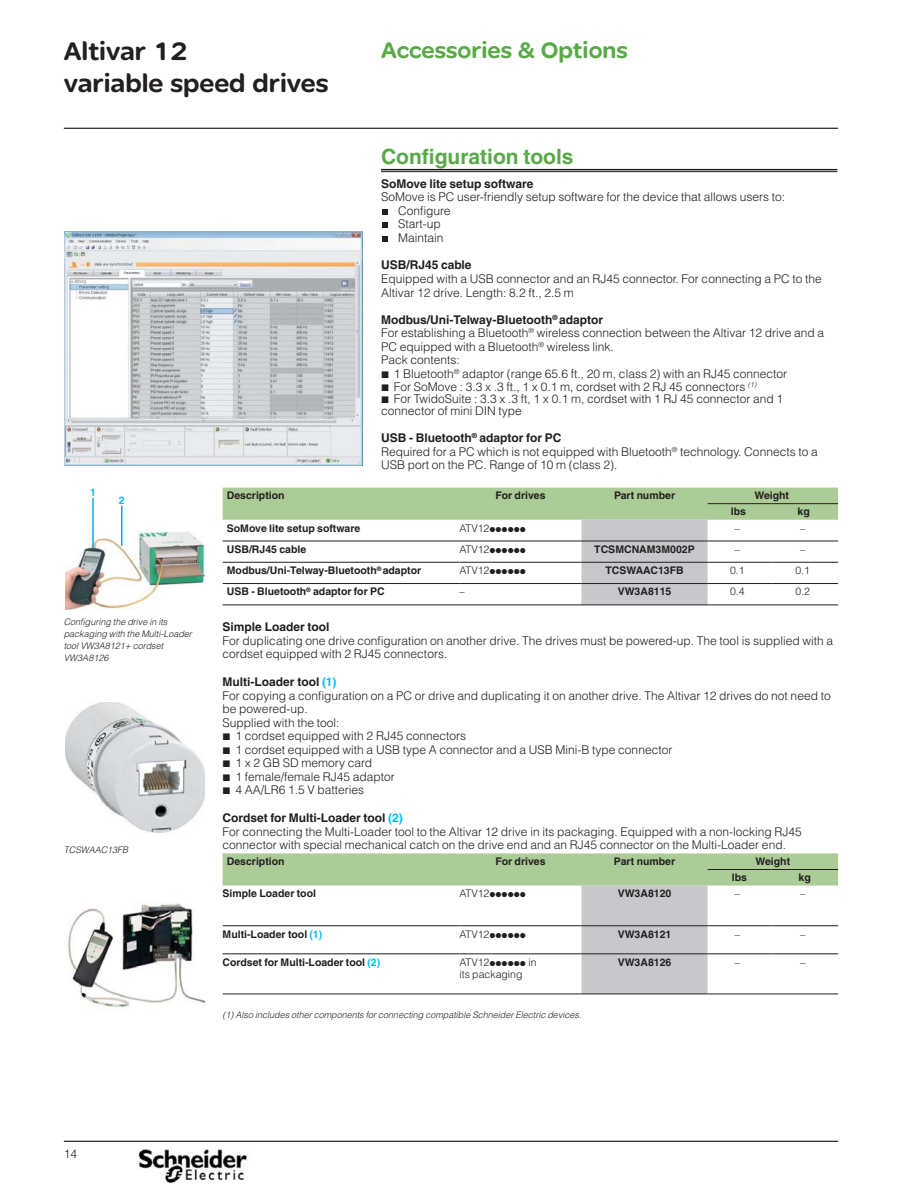
<style>
.page{position:relative;width:919px;height:1187px;background:#fff}
.page>*{position:absolute;margin:0;border:0;box-sizing:border-box;transform-origin:0 0}
.t1{font:700 27px/32.4px "SE Optimist";color:#231f20}
.t2{font:700 24px "SE Optimist";color:#58aa47}
.t3{font:700 21px "Helvetica";color:#58aa47}
.t4{font:300 12px/13.5px "Helvetica";color:#231f20}
.t5{font:700 12px "Helvetica";color:#231f20}
.t6{font:700 10.5px "Helvetica";color:#231f20}
.t7{font:10.5px "Graph Schneider";color:#231f20}
.t8{font:300 10.5px/12px "Helvetica";color:#231f20}
.t9{font:700 10.5px "Helvetica";color:#00bdf2}
.t10{font:italic 300 9px/12px "Helvetica";color:#231f20}
.s1{font-weight:700}
.s2{font-family:"Graph Schneider";font-weight:400}
.s3{font-family:"Helvetica";font-weight:300}
.s4{font-weight:700;color:#00bdf2}
.s5{color:#00bdf2}
</style>
<div class="page">
<hr style="left:64px;top:128px;width:774px;height:1px;background:#231f20">
<hr style="left:64px;top:1140px;width:774px;height:1px;background:#231f20">
<img style="left:138px;top:1149px;width:109px;height:33px">
<svg style="left:222px;top:487px;width:616px;height:398px"></svg>
<svg style="left:581px;top:519px;width:126px;height:474px"></svg>
<hr style="left:222px;top:540px;width:237px;height:1px;background:#231f20">
<hr style="left:459px;top:540px;width:122px;height:1px;background:#231f20">
<hr style="left:581px;top:540px;width:126px;height:1px;background:#231f20">
<hr style="left:707px;top:540px;width:64px;height:1px;background:#231f20">
<hr style="left:771px;top:540px;width:67px;height:1px;background:#231f20">
<hr style="left:222px;top:562px;width:237px;height:1px;background:#231f20">
<hr style="left:459px;top:562px;width:122px;height:1px;background:#231f20">
<hr style="left:581px;top:562px;width:126px;height:1px;background:#231f20">
<hr style="left:707px;top:562px;width:64px;height:1px;background:#231f20">
<hr style="left:771px;top:562px;width:67px;height:1px;background:#231f20">
<hr style="left:222px;top:583px;width:237px;height:1px;background:#231f20">
<hr style="left:459px;top:583px;width:122px;height:1px;background:#231f20">
<hr style="left:581px;top:583px;width:126px;height:1px;background:#231f20">
<hr style="left:707px;top:583px;width:64px;height:1px;background:#231f20">
<hr style="left:771px;top:583px;width:67px;height:1px;background:#231f20">
<hr style="left:222px;top:604px;width:237px;height:1px;background:#231f20">
<hr style="left:459px;top:604px;width:122px;height:1px;background:#231f20">
<hr style="left:581px;top:604px;width:126px;height:1px;background:#231f20">
<hr style="left:707px;top:604px;width:64px;height:1px;background:#231f20">
<hr style="left:771px;top:604px;width:67px;height:1px;background:#231f20">
<hr style="left:222px;top:925px;width:237px;height:1px;background:#231f20">
<hr style="left:459px;top:925px;width:122px;height:1px;background:#231f20">
<hr style="left:581px;top:925px;width:126px;height:1px;background:#231f20">
<hr style="left:707px;top:925px;width:64px;height:1px;background:#231f20">
<hr style="left:771px;top:925px;width:67px;height:1px;background:#231f20">
<hr style="left:222px;top:953px;width:237px;height:1px;background:#231f20">
<hr style="left:459px;top:953px;width:122px;height:1px;background:#231f20">
<hr style="left:581px;top:953px;width:126px;height:1px;background:#231f20">
<hr style="left:707px;top:953px;width:64px;height:1px;background:#231f20">
<hr style="left:771px;top:953px;width:67px;height:1px;background:#231f20">
<hr style="left:222px;top:993px;width:237px;height:1px;background:#231f20">
<hr style="left:459px;top:993px;width:122px;height:1px;background:#231f20">
<hr style="left:581px;top:993px;width:126px;height:1px;background:#231f20">
<hr style="left:707px;top:993px;width:64px;height:1px;background:#231f20">
<hr style="left:771px;top:993px;width:67px;height:1px;background:#231f20">
<hr style="left:707px;top:503px;width:64px;height:1px;background:#231f20">
<hr style="left:771px;top:503px;width:67px;height:1px;background:#231f20">
<hr style="left:707px;top:869px;width:64px;height:1px;background:#231f20">
<hr style="left:771px;top:869px;width:67px;height:1px;background:#231f20">
<img style="left:65px;top:702px;width:139px;height:130px">
<img style="left:66px;top:531px;width:139px;height:78px">
<hr style="left:92px;top:498px;width:2px;height:50px;background:#00aeef">
<hr style="left:121px;top:505px;width:1px;height:41px;background:#00aeef">
<hr style="left:381px;top:169px;width:456px;height:1px;background:#231f20">
<hr style="left:381px;top:171px;width:456px;height:1px;background:#231f20">
<svg style="left:382px;top:209px;width:5px;height:5px"></svg>
<svg style="left:382px;top:222px;width:5px;height:6px"></svg>
<svg style="left:382px;top:236px;width:5px;height:5px"></svg>
<img style="left:68px;top:903px;width:136px;height:105px">
<img style="left:64px;top:231px;width:298px;height:234px">
<h1 class="t1" style="left:64px;top:37px;width:266px">Altivar 12<br>variable speed drives</h1>
<h2 class="t2" style="left:381px;top:41px;width:248px">Accessories &amp; Options</h2>
<p class="t9" style="left:90px;top:488px;width:7px">1</p>
<p class="t9" style="left:119px;top:496px;width:7px">2</p>
<p class="t10" style="left:64px;top:616px;width:130px">Configuring the drive in its packaging with the Multi-Loader tool VW3A8121+ cordset<br>VW3A8126</p>
<p class="t10" style="left:64px;top:844px;width:66px">TCSWAAC13FB</p>
<h3 class="t3" style="left:381px;top:149px;width:194px">Configuration tools</h3>
<p class="t5" style="left:381px;top:179px;width:154px">SoMove lite setup software</p>
<p class="t4" style="left:398px;top:191px;width:389px;text-indent:-17px">SoMove is PC user-friendly setup software for the device that allows users to:<br>Configure<br>Start-up<br>Maintain</p>
<p class="t5" style="left:381px;top:261px;width:92px">USB/RJ45 cable</p>
<p class="t4" style="left:381px;top:273px;width:442px">Equipped with a USB connector and an RJ45 connector. For connecting a PC to the<br>Altivar 12 drive. Length: 8.2 ft., 2.5 m</p>
<p class="t4" style="left:381px;top:314px;width:444px"><span class="s1">Modbus/Uni-Telway-Bluetooth</span><sup>®</sup> <span class="s1">adaptor<br></span>For establishing a Bluetooth<sup>®</sup> wireless connection between the Altivar 12 drive and a PC equipped with a Bluetooth<sup>®</sup> wireless link.<br>Pack contents:<br><span class="s2">b</span> 1 Bluetooth<sup>®</sup> adaptor (range 65.6 ft., 20 m, class 2) with an RJ45 connector<br><span class="s2">b</span> For SoMove : 3.3 x .3 ft., 1 x 0.1 m, cordset with 2 RJ 45 connectors <sup>(1)</sup></p>
<p class="t4" style="left:381px;top:394px;width:403px;line-height:12px"><span class="s2">b</span> For TwidoSuite : 3.3 x .3 ft, 1 x 0.1 m, cordset with 1 RJ 45 connector and 1 connector of mini DIN type</p>
<p class="t4" style="left:381px;top:432px;width:438px"><span class="s1">USB - Bluetooth</span><sup>®</sup> <span class="s1">adaptor for PC<br></span>Required for a PC which is not equipped with Bluetooth<sup>®</sup> technology. Connects to a<br>USB port on the PC. Range of 10 m (class 2).</p>
<p class="t6" style="left:227px;top:492px;width:59px">Description</p>
<p class="t6" style="left:495px;top:492px;width:52px">For drives</p>
<p class="t6" style="left:614px;top:492px;width:63px">Part number</p>
<p class="t6" style="left:754px;top:492px;width:36px">Weight</p>
<p class="t6" style="left:730px;top:508px;width:17px">lbs</p>
<p class="t6" style="left:797px;top:508px;width:14px">kg</p>
<p class="t6" style="left:227px;top:524px;width:135px">SoMove lite setup software</p>
<p class="t7" style="left:459px;top:521px;width:68px"><span class="s3">ATV12</span>pppppp</p>
<p class="t6" style="left:227px;top:545px;width:81px">USB/RJ45 cable</p>
<p class="t7" style="left:459px;top:543px;width:68px"><span class="s3">ATV12</span>pppppp</p>
<p class="t6" style="left:594px;top:545px;width:102px">TCSMCNAM3M002P</p>
<p class="t8" style="left:734px;top:544px;width:7px">–</p>
<p class="t8" style="left:800px;top:544px;width:7px">–</p>
<p class="t6" style="left:227px;top:566px;width:196px">Modbus/Uni-Telway-Bluetooth<sup>®</sup> adaptor</p>
<p class="t7" style="left:459px;top:564px;width:68px"><span class="s3">ATV12</span>pppppp</p>
<p class="t6" style="left:605px;top:566px;width:80px">TCSWAAC13FB</p>
<p class="t8" style="left:730px;top:565px;width:16px">0.1</p>
<p class="t8" style="left:795px;top:565px;width:16px">0.1</p>
<p class="t6" style="left:227px;top:587px;width:159px">USB - Bluetooth<sup>®</sup> adaptor for PC</p>
<p class="t8" style="left:459px;top:586px;width:7px">–</p>
<p class="t6" style="left:617px;top:587px;width:55px">VW3A8115</p>
<p class="t8" style="left:730px;top:586px;width:16px">0.4</p>
<p class="t8" style="left:795px;top:586px;width:16px">0.2</p>
<p class="t5" style="left:222px;top:622px;width:108px">Simple Loader tool</p>
<p class="t4" style="left:222px;top:635px;width:612px">For duplicating one drive configuration on another drive. The drives must be powered-up. The tool is supplied with a cordset equipped with 2 RJ45 connectors.</p>
<p class="t4" style="left:222px;top:676px;width:609px"><span class="s1">Multi-Loader tool</span> <span class="s4">(1)<br></span>For copying a configuration on a PC or drive and duplicating it on another drive. The Altivar 12 drives do not need to be powered-up.<br>Supplied with the tool:<br><span class="s2">b</span> 1 cordset equipped with 2 RJ45 connectors<br><span class="s2">b</span> 1 cordset equipped with a USB type A connector and a USB Mini-B type connector<br><span class="s2">b</span> 1 x 2 GB SD memory card<br><span class="s2">b</span> 1 female/female RJ45 adaptor<br><span class="s2">b</span> 4 AA/LR6 1.5 V batteries</p>
<p class="t4" style="left:222px;top:812px;width:580px"><span class="s1">Cordset for Multi-Loader tool</span> <span class="s4">(2)<br></span>For connecting the Multi-Loader tool to the Altivar 12 drive in its packaging. Equipped with a non-locking RJ45 connector with special mechanical catch on the drive end and an RJ45 connector on the Multi-Loader end.</p>
<p class="t6" style="left:227px;top:857px;width:59px">Description</p>
<p class="t6" style="left:495px;top:857px;width:52px">For drives</p>
<p class="t6" style="left:614px;top:857px;width:63px">Part number</p>
<p class="t6" style="left:755px;top:857px;width:36px">Weight</p>
<p class="t6" style="left:732px;top:873px;width:17px">lbs</p>
<p class="t6" style="left:798px;top:873px;width:14px">kg</p>
<p class="t6" style="left:222px;top:889px;width:95px">Simple Loader tool</p>
<p class="t7" style="left:459px;top:887px;width:68px"><span class="s3">ATV12</span>pppppp</p>
<p class="t6" style="left:617px;top:889px;width:55px">VW3A8120</p>
<p class="t8" style="left:734px;top:888px;width:7px">–</p>
<p class="t8" style="left:800px;top:888px;width:7px">–</p>
<p class="t6" style="left:222px;top:930px;width:101px">Multi-Loader tool <span class="s5">(1)</span></p>
<p class="t7" style="left:459px;top:927px;width:68px"><span class="s3">ATV12</span>pppppp</p>
<p class="t6" style="left:617px;top:930px;width:55px">VW3A8121</p>
<p class="t6" style="left:222px;top:958px;width:159px">Cordset for Multi-Loader tool <span class="s5">(2)</span></p>
<p class="t8" style="left:459px;top:956px;width:79px">ATV12<span class="s2">pppppp</span> in its packaging</p>
<p class="t6" style="left:617px;top:958px;width:55px">VW3A8126</p>
<p class="t10" style="left:222px;top:1009px;width:360px">(1) Also includes other components for connecting compatible Schneider Electric devices.</p>
<p class="t4" style="left:64px;top:1148px;width:15px">14</p>
</div>
